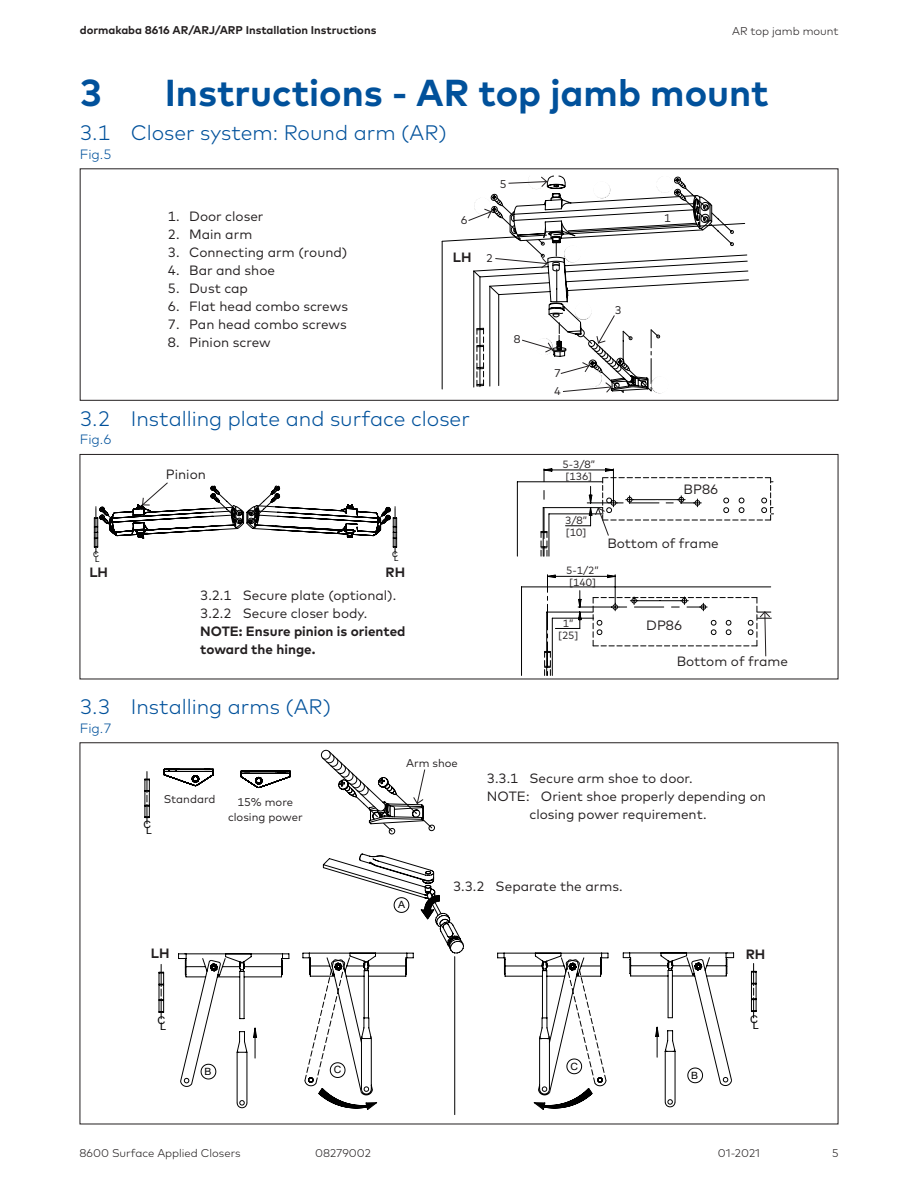
<style>
.page{position:relative;width:918px;height:1188px;background:#fff}
.page>*{position:absolute;margin:0;border:0;box-sizing:border-box;transform-origin:0 0}
.t1{font:700 37.5px "Mark Pro";color:#01519b}
.t2{font:300 21px "Mark Pro";color:#01519b}
.Body_Text_9pt_12pt_R{font:13.5px/18px "Mark Pro";color:#231f20}
.Body_Text_9pt_12pt_R-2{font:700 13.5px/18px "Mark Pro";color:#231f20}
.t3{font:300 13.5px "Mark Pro";color:#01519b}
.t4{font:300 11.25px "Mark Pro";color:#231f20}
.t5{font:700 11.25px "Mark Pro";color:#231f20}
.Body_Text_9pt_12pt_R-3{font:11.25px/15px "Mark Pro";color:#231f20;text-align:center}
.Body_Text_9pt_12pt_R-4{font:10.5px "Mark Pro";color:#231f20}
.t6{font:10.35px "Arial";color:#000;scale:1.05 1}
.t7{font:10.05px "Arial";color:#000;scale:1.05 1}
.t8{font:9.9px "Arial";color:#000;scale:1.05 1}
.t9{font:7.65px "Arial";color:#000;scale:1.05 1}
</style>
<div class="page">
<div style="left:80px;top:169px;width:758px;height:232px;border:1px solid #231f20"></div>
<div style="left:80px;top:454px;width:758px;height:225px;border:1px solid #231f20"></div>
<svg style="left:94px;top:482px;width:303px;height:72px"></svg>
<svg style="left:323px;top:853px;width:113px;height:41px"></svg>
<svg style="left:158px;top:953px;width:298px;height:162px"></svg>
<svg style="left:210px;top:894px;width:547px;height:216px"></svg>
<svg style="left:144px;top:750px;width:291px;height:85px"></svg>
<svg style="left:442px;top:178px;width:239px;height:212px"></svg>
<svg style="left:442px;top:180px;width:307px;height:164px"></svg>
<svg style="left:477px;top:328px;width:7px;height:58px"></svg>
<div style="left:652px;top:376px;width:17px;height:17px;background:#fff;border-radius:50%"></div>
<div style="left:652px;top:376px;width:17px;height:18px;border:1px solid #fff;border-radius:50%"></div>
<div style="left:535px;top:338px;width:17px;height:17px;background:#fff;border-radius:50%"></div>
<div style="left:535px;top:338px;width:17px;height:18px;border:1px solid #fff;border-radius:50%"></div>
<div style="left:575px;top:302px;width:17px;height:17px;background:#fff;border-radius:50%"></div>
<div style="left:574px;top:302px;width:18px;height:18px;border:1px solid #fff;border-radius:50%"></div>
<div style="left:565px;top:245px;width:17px;height:17px;background:#fff;border-radius:50%"></div>
<div style="left:564px;top:245px;width:18px;height:18px;border:1px solid #fff;border-radius:50%"></div>
<div style="left:593px;top:181px;width:17px;height:17px;background:#fff;border-radius:50%"></div>
<div style="left:593px;top:181px;width:17px;height:17px;border:1px solid #fff;border-radius:50%"></div>
<div style="left:656px;top:176px;width:17px;height:17px;background:#fff;border-radius:50%"></div>
<div style="left:656px;top:176px;width:18px;height:17px;border:1px solid #fff;border-radius:50%"></div>
<div style="left:528px;top:172px;width:17px;height:17px;border:1px solid #fff;border-radius:50%"></div>
<div style="left:474px;top:197px;width:17px;height:17px;background:#fff;border-radius:50%"></div>
<div style="left:474px;top:197px;width:18px;height:18px;border:1px solid #fff;border-radius:50%"></div>
<svg style="left:521px;top:339px;width:32px;height:14px"></svg>
<svg style="left:495px;top:239px;width:53px;height:30px"></svg>
<svg style="left:468px;top:208px;width:24px;height:14px"></svg>
<svg style="left:559px;top:314px;width:100px;height:79px"></svg>
<svg style="left:508px;top:176px;width:40px;height:12px"></svg>
<svg style="left:517px;top:468px;width:257px;height:89px"></svg>
<svg style="left:521px;top:574px;width:251px;height:102px"></svg>
<p class="t5" style="left:80px;top:21px;width:298px">dormakaba 8616 AR/ARJ/ARP Installation Instructions</p>
<p class="t4" style="left:732px;top:22px;width:108px">AR top jamb mount</p>
<p class="t1" style="left:80px;top:64px;width:24px">3</p>
<p class="t1" style="left:165px;top:64px;width:605px">Instructions - AR top jamb mount</p>
<p class="t2" style="left:80px;top:117px;width:369px">3.1 Closer system: Round arm (AR)</p>
<p class="t3" style="left:80px;top:144px;width:33px">Fig.5</p>
<p class="Body_Text_9pt_12pt_R" style="left:168px;top:206px;width:97px">1. Door closer</p>
<p class="Body_Text_9pt_12pt_R" style="left:168px;top:224px;width:86px">2. Main arm</p>
<p class="Body_Text_9pt_12pt_R" style="left:168px;top:242px;width:181px">3. Connecting arm (round)</p>
<p class="Body_Text_9pt_12pt_R" style="left:168px;top:260px;width:109px">4. Bar and shoe</p>
<p class="Body_Text_9pt_12pt_R" style="left:168px;top:278px;width:82px">5. Dust cap</p>
<p class="Body_Text_9pt_12pt_R" style="left:168px;top:296px;width:182px">6. Flat head combo screws</p>
<p class="Body_Text_9pt_12pt_R" style="left:168px;top:314px;width:180px">7. Pan head combo screws</p>
<p class="Body_Text_9pt_12pt_R" style="left:168px;top:332px;width:104px">8. Pinion screw</p>
<p class="Body_Text_9pt_12pt_R-3" style="left:461px;top:212px;width:8px">6</p>
<p class="Body_Text_9pt_12pt_R-2" style="left:453px;top:247px;width:20px">LH</p>
<p class="t2" style="left:80px;top:403px;width:392px">3.2 Installing plate and surface closer</p>
<p class="t3" style="left:80px;top:429px;width:33px">Fig.6</p>
<p class="Body_Text_9pt_12pt_R" style="left:166px;top:464px;width:42px">Pinion</p>
<p class="t9" style="left:93px;top:549px;width:7px">C</p>
<p class="t9" style="left:95px;top:554px;width:6px">L</p>
<p class="t9" style="left:392px;top:551px;width:8px">CL</p>
<p class="Body_Text_9pt_12pt_R-2" style="left:89px;top:562px;width:20px">LH</p>
<p class="Body_Text_9pt_12pt_R-2" style="left:386px;top:562px;width:21px">RH</p>
<p class="Body_Text_9pt_12pt_R" style="left:200px;top:585px;width:198px">3.2.1 Secure plate (optional).</p>
<p class="Body_Text_9pt_12pt_R" style="left:200px;top:603px;width:168px">3.2.2 Secure closer body.</p>
<p class="Body_Text_9pt_12pt_R-2" style="left:200px;top:621px;width:207px">NOTE: Ensure pinion is oriented toward the hinge.</p>
<p class="t2" style="left:80px;top:691px;width:253px">3.3 Installing arms (AR)</p>
<p class="t3" style="left:80px;top:719px;width:33px">Fig.7</p>
<p class="t8" style="left:144px;top:818px;width:9px">C</p>
<p class="t8" style="left:146px;top:824px;width:7px">L</p>
<p class="Body_Text_9pt_12pt_R-3" style="left:164px;top:791px;width:53px">Standard</p>
<p class="Body_Text_9pt_12pt_R-3" style="left:228px;top:793px;width:76px">15% more closing power</p>
<p class="Body_Text_9pt_12pt_R-3" style="left:406px;top:755px;width:53px">Arm shoe</p>
<p class="Body_Text_9pt_12pt_R-3" style="left:500px;top:176px;width:8px">5</p>
<p class="Body_Text_9pt_12pt_R-3" style="left:486px;top:250px;width:8px">2</p>
<p class="Body_Text_9pt_12pt_R-3" style="left:514px;top:331px;width:8px">8</p>
<p class="Body_Text_9pt_12pt_R-3" style="left:664px;top:209px;width:8px">1</p>
<p class="Body_Text_9pt_12pt_R-3" style="left:554px;top:365px;width:8px">7</p>
<p class="Body_Text_9pt_12pt_R-3" style="left:554px;top:383px;width:8px">4</p>
<p class="Body_Text_9pt_12pt_R-3" style="left:615px;top:302px;width:8px">3</p>
<p class="Body_Text_9pt_12pt_R-4" style="left:562px;top:456px;width:34px">5-3/8”</p>
<p class="Body_Text_9pt_12pt_R-4" style="left:565px;top:468px;width:28px">[136]</p>
<p class="Body_Text_9pt_12pt_R-4" style="left:565px;top:512px;width:24px">3/8”</p>
<p class="Body_Text_9pt_12pt_R-4" style="left:566px;top:524px;width:22px">[10]</p>
<p class="Body_Text_9pt_12pt_R-4" style="left:566px;top:562px;width:34px">5-1/2”</p>
<p class="Body_Text_9pt_12pt_R-4" style="left:569px;top:574px;width:28px">[140]</p>
<p class="Body_Text_9pt_12pt_R-4" style="left:563px;top:615px;width:12px">1”</p>
<p class="Body_Text_9pt_12pt_R-4" style="left:558px;top:627px;width:22px">[25]</p>
<p class="Body_Text_9pt_12pt_R" style="left:684px;top:480px;width:36px">BP86</p>
<p class="Body_Text_9pt_12pt_R" style="left:607px;top:534px;width:113px">Bottom of frame</p>
<p class="Body_Text_9pt_12pt_R" style="left:646px;top:615px;width:37px">DP86</p>
<p class="Body_Text_9pt_12pt_R" style="left:677px;top:651px;width:113px">Bottom of frame</p>
<p class="Body_Text_9pt_12pt_R" style="left:487px;top:769px;width:207px">3.3.1 Secure arm shoe to door.</p>
<p class="Body_Text_9pt_12pt_R" style="left:529px;top:787px;width:238px;text-indent:-43px">NOTE: Orient shoe properly depending on closing power requirement.</p>
<p class="t7" style="left:398px;top:898px;width:8px">A</p>
<p class="Body_Text_9pt_12pt_R" style="left:453px;top:877px;width:171px">3.3.2 Separate the arms.</p>
<p class="Body_Text_9pt_12pt_R-2" style="left:151px;top:943px;width:20px">LH</p>
<p class="Body_Text_9pt_12pt_R-2" style="left:746px;top:944px;width:21px">RH</p>
<p class="t6" style="left:158px;top:1013px;width:9px">C</p>
<p class="t6" style="left:160px;top:1019px;width:7px">L</p>
<p class="t7" style="left:204px;top:1064px;width:8px">B</p>
<p class="t7" style="left:334px;top:1063px;width:9px">C</p>
<p class="t7" style="left:570px;top:1059px;width:9px">C</p>
<p class="t7" style="left:691px;top:1068px;width:8px">B</p>
<p class="t6" style="left:750px;top:1012px;width:9px">C</p>
<p class="t6" style="left:753px;top:1018px;width:7px">L</p>
<p class="t4" style="left:80px;top:1144px;width:163px">8600 Surface Applied Closers</p>
<p class="t4" style="left:315px;top:1144px;width:57px">08279002</p>
<p class="t4" style="left:718px;top:1144px;width:43px">01-2021</p>
<p class="t4" style="left:832px;top:1145px;width:8px">5</p>
</div>
